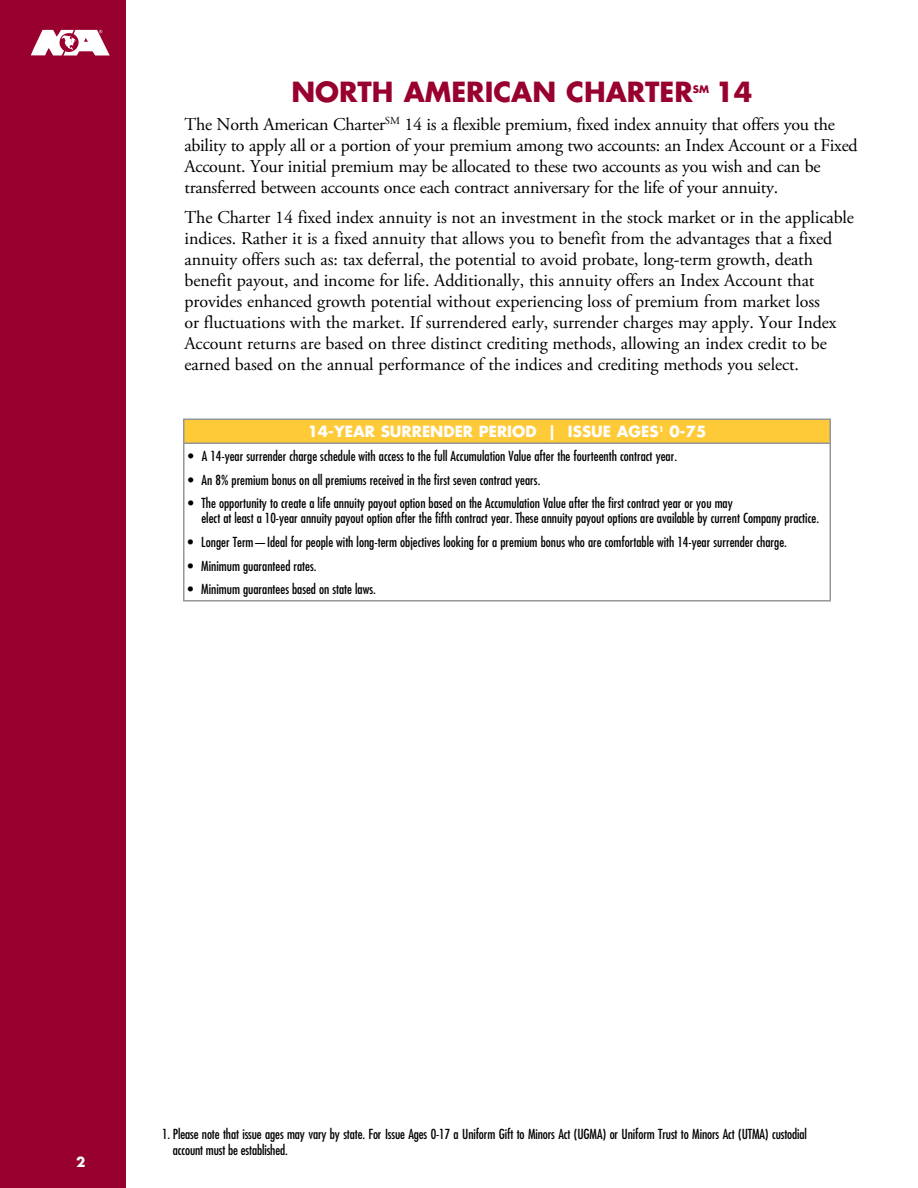
<style>
.page{position:relative;width:918px;height:1188px;background:#fff}
.page>*{position:absolute;margin:0;border:0;box-sizing:border-box;transform-origin:0 0}
.t1{font:700 27px "Futura Std";color:#98002e}
.t2{font:18px/21px "Adobe Garamond Pro";letter-spacing:-.005em;color:#000}
.t3{font:700 15px "Futura Std";color:#fff}
.t4{font:condensed 13.5px/15px "Futura Std";color:#000}
.t5{font:700 13.5px "Futura Std";color:#fff}
.t6{font:700 10.2px "Futura Std";color:#98002e}
</style>
<div class="page">
<div style="left:0;top:0;width:125px;height:1188px;background:#98002e"></div>
<svg style="left:31px;top:30px;width:79px;height:26px"></svg>
<div style="left:184px;top:419px;width:646px;height:24px;background:#ffca38"></div>
<hr style="left:183px;top:418px;width:648px;height:2px;background:#939598">
<svg style="left:183px;top:420px;width:1px;height:23px"></svg>
<svg style="left:830px;top:420px;width:1px;height:23px"></svg>
<hr style="left:183px;top:443px;width:648px;height:1px;background:#939598">
<hr style="left:183px;top:444px;width:1px;height:156px;background:#939598">
<hr style="left:830px;top:444px;width:1px;height:156px;background:#939598">
<hr style="left:183px;top:600px;width:648px;height:2px;background:#939598">
<h1 class="t1" style="left:291px;top:74px;width:386px">NORTH AMERICAN CHARTER</h1>
<p class="t6" style="left:693px;top:83px;width:18px">sm</p>
<h1 class="t1" style="left:715px;top:74px;width:39px">14</h1>
<p class="t2" style="left:184px;top:114px;width:675px">The North American Charter<sup>SM</sup> 14 is a flexible premium, fixed index annuity that offers you the ability to apply all or a portion of your premium among two accounts: an Index Account or a Fixed Account. Your initial premium may be allocated to these two accounts as you wish and can be transferred between accounts once each contract anniversary for the life of your annuity.</p>
<p class="t2" style="left:185px;top:207px;width:671px">The Charter 14 fixed index annuity is not an investment in the stock market or in the applicable indices. Rather it is a fixed annuity that allows you to benefit from the advantages that a fixed annuity offers such as: tax deferral, the potential to avoid probate, long-term growth, death benefit payout, and income for life. Additionally, this annuity offers an Index Account that provides enhanced growth potential without experiencing loss of premium from market loss<br>or fluctuations with the market. If surrendered early, surrender charges may apply. Your Index Account returns are based on three distinct crediting methods, allowing an index credit to be earned based on the annual performance of the indices and crediting methods you select.</p>
<p class="t3" style="left:308px;top:422px;width:276px">14-YEAR SURRENDER PERIOD | ISSUE</p>
<p class="t3" style="left:617px;top:422px;width:91px">AGES <sup>1</sup> 0-75</p>
<p class="t4" style="left:188px;top:448px;width:490px">• A 14-year surrender charge schedule with access to the full Accumulation Value after the fourteenth contract year.</p>
<p class="t4" style="left:188px;top:472px;width:354px">• An 8% premium bonus on all premiums received in the first seven contract years.</p>
<p class="t4" style="left:201px;top:496px;width:619px;text-indent:-13px">• The opportunity to create a life annuity payout option based on the Accumulation Value after the first contract year or you may<br>elect at least a 10-year annuity payout option after the fifth contract year. These annuity payout options are available by current Company practice.</p>
<p class="t4" style="left:188px;top:534px;width:601px">• Longer Term—Ideal for people with long-term objectives looking for a premium bonus who are comfortable with 14-year surrender charge.</p>
<p class="t4" style="left:188px;top:558px;width:130px">• Minimum guaranteed rates.</p>
<p class="t4" style="left:188px;top:582px;width:190px">• Minimum guarantees based on state laws.</p>
<p class="t5" style="left:76px;top:1153px;width:11px">2</p>
<p class="t4" style="left:173px;top:1126px;width:636px;line-height:16.2px;text-indent:-11px">1. Please note that issue ages may vary by state. For Issue Ages 0-17 a Uniform Gift to Minors Act (UGMA) or Uniform Trust to Minors Act (UTMA) custodial account must be established.</p>
</div>
